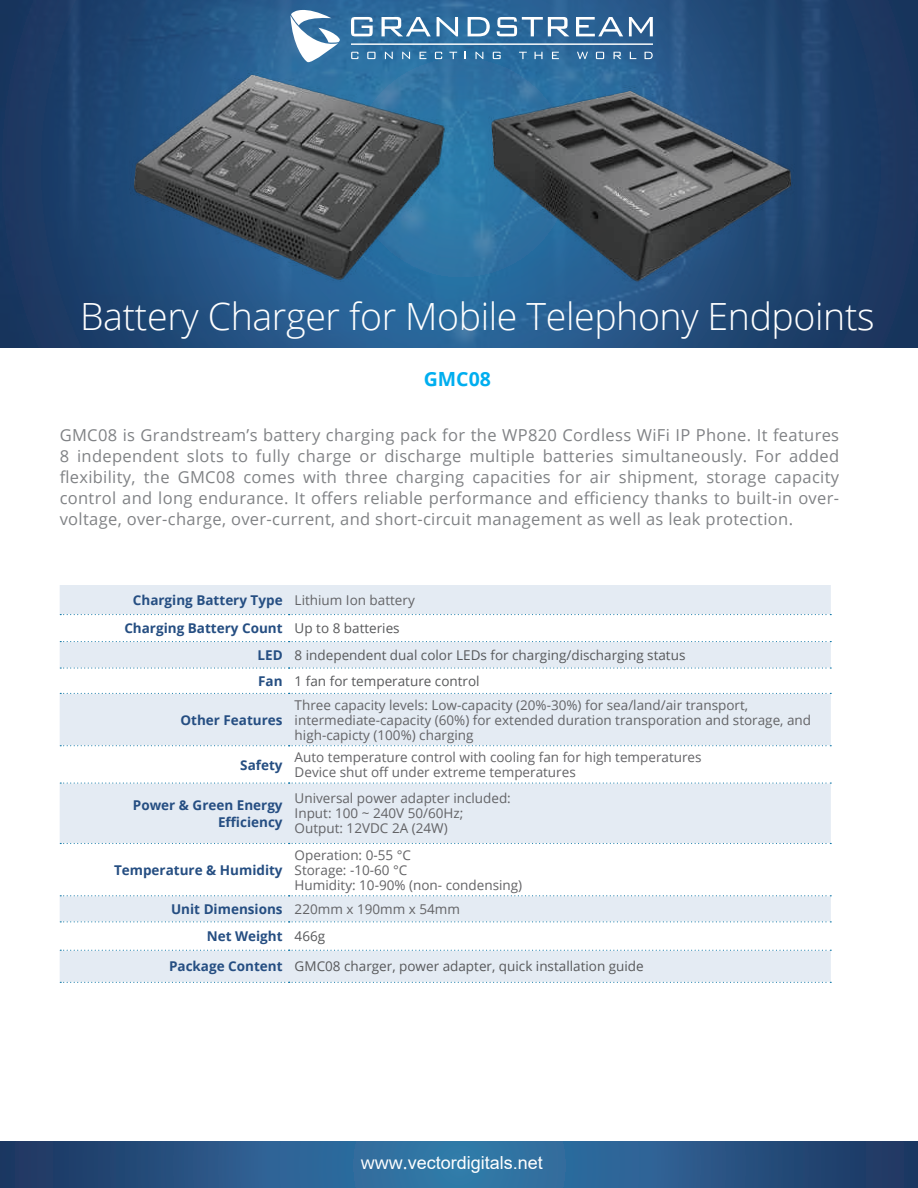
<style>
.page{position:relative;width:918px;height:1188px;background:#fff}
.page>*{position:absolute;margin:0;border:0;box-sizing:border-box;transform-origin:0 0}
.t1{font:300 37.5px "Open Sans";letter-spacing:-.01em;color:#fff}
.t2{font:700 19.5px "Open Sans";color:#00aeef}
.t3{font:18px "Arial";color:#fff}
.t4{font:16.5px/21px "Open Sans";letter-spacing:.02em;color:#808285;text-align:justify}
.t5{font:13.5px/15px "Open Sans";color:#636366}
.t6{font:700 13.5px/28.3px "Open Sans";color:#254e82}
.t7{font:13.5px/26px "Open Sans";color:#57585a}
.s1{font-weight:400;color:#636366}
.s2{font-weight:400;color:#57585a}
.s3{font-weight:700;color:#254e82}
.s4{font-family:"Open Sans"}
</style>
<div class="page">
<img style="left:0;top:0;width:918px;height:348px">
<svg style="left:291px;top:10px;width:49px;height:5px"></svg>
<svg style="left:579px;top:17px;width:44px;height:13px"></svg>
<svg style="left:629px;top:17px;width:24px;height:13px"></svg>
<svg style="left:0;top:1142px;width:918px;height:46px;background:#295988"></svg>
<svg style="left:60px;top:585px;width:771px;height:397px;fill:#e4ebf3"></svg>
<svg style="left:60px;top:614px;width:771px;height:1px"></svg>
<svg style="left:60px;top:641px;width:771px;height:1px"></svg>
<svg style="left:60px;top:667px;width:771px;height:2px"></svg>
<svg style="left:60px;top:693px;width:771px;height:1px"></svg>
<svg style="left:60px;top:745px;width:771px;height:1px"></svg>
<svg style="left:60px;top:783px;width:771px;height:1px"></svg>
<svg style="left:60px;top:843px;width:771px;height:1px"></svg>
<svg style="left:60px;top:895px;width:771px;height:1px"></svg>
<svg style="left:60px;top:921px;width:771px;height:1px"></svg>
<svg style="left:60px;top:950px;width:771px;height:1px"></svg>
<svg style="left:60px;top:982px;width:771px;height:1px"></svg>
<img style="left:27px;top:15px;width:552px;height:304px">
<img style="left:370px;top:30px;width:540px;height:297px">
<h1 class="t1" style="left:80px;top:291px;width:796px">Battery Charger for Mobile Telephony Endpoints</h1>
<p class="t2" style="left:424px;top:365px;width:69px">GMC08</p>
<p class="t4" style="left:60px;top:424px;width:781px">GMC08 is Grandstream’s battery charging pack for the WP820 Cordless WiFi IP Phone. It features 8 independent slots to fully charge or discharge multiple batteries simultaneously. For added flexibility, the GMC08 comes with three charging capacities for air shipment, storage capacity control and long endurance. It offers reliable performance and efficiency thanks to built-in over&shy;voltage, over-charge, over-current, and short-circuit management as well as leak protection.</p>
<p class="t6" style="left:124px;top:586px;width:292px;text-indent:9px">Charging Battery Type <span class="s1">Lithium Ion battery<br></span>Charging Battery Count <span class="s2">Up to 8 batteries</span></p>
<p class="t7" style="left:257px;top:642px;width:429px"><span class="s3">LED</span> 8 independent dual color LEDs for charging/discharging status<br><span class="s3">Fan</span> 1 fan for temperature control</p>
<p class="t6" style="left:180px;top:705px;width:104px">Other Features</p>
<p class="t5" style="left:295px;top:697px;width:518px">Three capacity levels: Low-capacity (20%-30%) for sea/land/air transport, intermediate-capacity (60%) for extended duration transporation and storage, and high-capicty (100%) charging</p>
<p class="t6" style="left:240px;top:750px;width:44px">Safety</p>
<p class="t5" style="left:295px;top:749px;width:408px">Auto temperature control with cooling fan for high temperatures<br>Device shut off under extreme temperatures</p>
<p class="t6" style="left:133px;top:797px;width:151px;line-height:16.2px;text-align:right">Power &amp; Green Energy<br>Efficiency</p>
<p class="t5" style="left:295px;top:791px;width:218px">Universal power adapter included:<br>Input: 100 ~ 240V 50/60Hz;<br>Output: 12VDC 2A (24W)</p>
<p class="t6" style="left:114px;top:855px;width:170px">Temperature &amp; Humidity</p>
<p class="t5" style="left:295px;top:847px;width:229px">Operation: 0-55 °C<br>Storage: -10-60 °C<br>Humidity: 10-90% (non- condensing)</p>
<p class="t6" style="left:207px;top:895px;width:255px;line-height:27.2px;text-indent:-36px">Unit Dimensions <span class="s1">220mm x 190mm x 54mm<br></span>Net Weight <span class="s2">466g</span></p>
<p class="t7" style="left:169px;top:953px;width:476px"><span class="s3">Package Content</span> GMC08 charger, power adapter, quick installation guide</p>
<p class="t3" style="left:361px;top:1153px;width:183px"><span class="s4">www.</span>vectordigitals.net</p>
</div>
